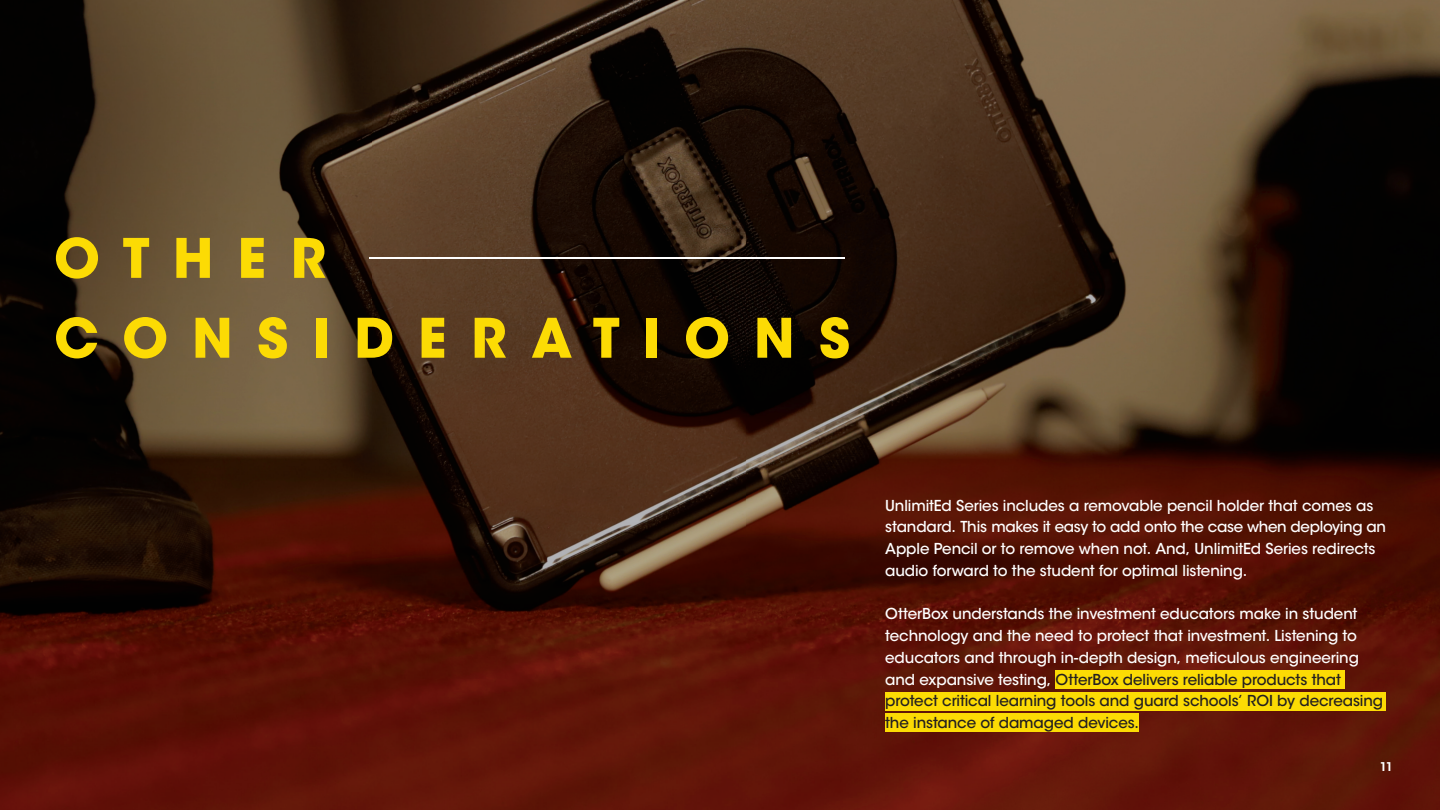
<style>
.page{position:relative;width:1440px;height:810px;background:#fff}
.page>*{position:absolute;margin:0;border:0;box-sizing:border-box;transform-origin:0 0}
.t1{font:700 54px/79.9px "ITC Avant Garde Std";letter-spacing:.44em;color:#fcdb04}
.t2{font:500 15px/21.8px "ITC Avant Garde Std";letter-spacing:-.01em;color:#fff}
.t3{font:600 12px "ITC Avant Garde Std";color:#fff}
.s1{color:#231f20}
</style>
<div class="page">
<img style="left:0;top:0;width:1440px;height:810px">
<div style="left:1056px;top:670px;width:289px;height:19px;background:#fcdb04"></div>
<div style="left:885px;top:692px;width:501px;height:18px;background:#fcdb04"></div>
<div style="left:885px;top:713px;width:254px;height:19px;background:#fcdb04"></div>
<hr style="left:369px;top:257px;width:476px;height:2px;background:#fff">
<h1 class="t1" style="left:54px;top:218px;width:798px">OTHER<br>CONSIDERATIONS</h1>
<p class="t2" style="left:885px;top:494px;width:502px">UnlimitEd Series includes a removable pencil holder that comes as standard. This makes it easy to add onto the case when deploying an Apple Pencil or to remove when not. And, UnlimitEd Series redirects audio forward to the student for optimal listening.</p>
<p class="t2" style="left:885px;top:603px;width:499px">OtterBox understands the investment educators make in student technology and the need to protect that investment. Listening to educators and through in-depth design, meticulous engineering and expansive testing, <span class="s1">OtterBox delivers reliable products that protect critical learning tools and guard schools’ ROI by decreasing the instance of damaged devices.</span></p>
<p class="t3" style="left:1380px;top:759px;width:15px">11</p>
</div>
